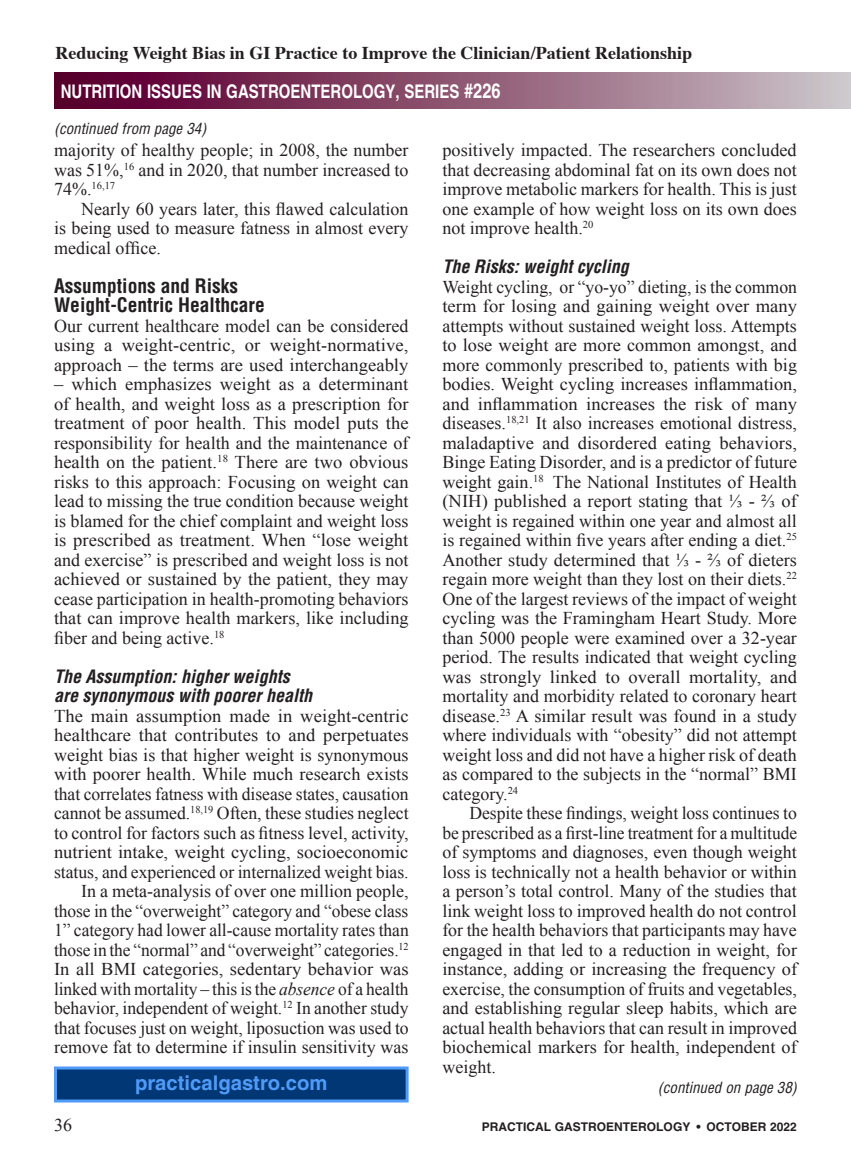
<style>
.page{position:relative;width:851px;height:1161px;background:#fff}
.page>*{position:absolute;margin:0;border:0;box-sizing:border-box;transform-origin:0 0}
.t1{font:700 20.25px "Helvetica";color:#509bf8}
.A_Subhead_first_line{font:700 condensed 19.5px/19.5px "Helvetica";color:#231f20}
.t2{font:700 18.75px "Helvetica";color:#fff;scale:.8 1}
.A_Body_Copy-1st_P{font:18px/19.5px "Times New Roman";color:#231f20;text-align:justify}
.A_Body_Copy{font:18px/19.5px "Times New Roman";color:#231f20;text-align:justify}
.Adrien_Subhead_Itali{font:italic 700 condensed 18px/19.5px "Helvetica";color:#231f20}
.t3{font:700 18px "Times";color:#231f20}
.t4{font:italic condensed 15px "Helvetica";color:#231f20}
.t5{font:700 12px "Helvetica";color:#231f20}
.A_Body_Copy-2{font:10.5px "Times New Roman";color:#231f20}
.s1{font-size:20.7px}
.s2{font-size:18px}
.s3{font-style:italic}
</style>
<div class="page">
<div style="left:54px;top:73px;width:796px;height:36px;background:linear-gradient(to right,#540024,#cac2c6)"></div>
<div style="left:54px;top:1066px;width:354px;height:36px;background:#013775;border:3px solid #509bf8"></div>
<p class="t3" style="left:56px;top:35px;width:638px">Reducing Weight Bias in GI Practice to Improve the Clinician/Patient Relationship</p>
<p class="t2" style="left:61px;top:79px;width:551px">NUTRITION ISSUES IN GASTROENTEROLOGY, SERIES <span class="s1">#226</span></p>
<p class="t4" style="left:54px;top:119px;width:154px">(continued from page 34)</p>
<p class="A_Body_Copy" style="left:54px;top:140px;width:356px">majority of healthy people; in 2008, the number was 51%,<sup>16</sup> and in 2020, that number increased to</p>
<p class="A_Body_Copy-2" style="left:54px;top:178px;width:63px"><span class="s2">74%.</span>16,17</p>
<p class="A_Body_Copy" style="left:54px;top:198px;width:356px;text-indent:27px">Nearly 60 years later, this flawed calculation is being used to measure fatness in almost every medical office.</p>
<p class="A_Subhead_first_line" style="left:54px;top:276px;width:212px">Assumptions and Risks<br>Weight-Centric Healthcare</p>
<p class="A_Body_Copy-1st_P" style="left:54px;top:315px;width:356px">Our current healthcare model can be considered using a weight-centric, or weight-normative, approach – the terms are used interchangeably</p>
<p class="A_Body_Copy-1st_P" style="left:54px;top:374px;width:356px">– which emphasizes weight as a determinant of health, and weight loss as a prescription for treatment of poor health. This model puts the responsibility for health and the maintenance of health on the patient.<sup>18</sup> There are two obvious risks to this approach: Focusing on weight can lead to missing the true condition because weight is blamed for the chief complaint and weight loss is prescribed as treatment. When “lose weight and exercise” is prescribed and weight loss is not achieved or sustained by the patient, they may cease participation in health-promoting behaviors that can improve health markers, like including fiber and being active.<sup>18</sup></p>
<p class="Adrien_Subhead_Itali" style="left:54px;top:666px;width:259px">The Assumption: higher weights are synonymous with poorer health</p>
<p class="A_Body_Copy-1st_P" style="left:54px;top:705px;width:356px">The main assumption made in weight-centric healthcare that contributes to and perpetuates weight bias is that higher weight is synonymous with poorer health. While much research exists that correlates fatness with disease states, causation cannot be assumed.<sup>18,19</sup> Often, these studies neglect to control for factors such as fitness level, activity, nutrient intake, weight cycling, socioeconomic status, and experienced or internalized weight bias.</p>
<p class="A_Body_Copy" style="left:54px;top:881px;width:356px;text-indent:27px">In a meta-analysis of over one million people, those in the “overweight” category and “obese class 1” category had lower all-cause mortality rates than those in the “normal” and “overweight” categories.<sup>12<br></sup>In all BMI categories, sedentary behavior was linked with mortality – this is the <span class="s3">absence</span> of a health behavior, independent of weight.<sup>12</sup> In another study that focuses just on weight, liposuction was used to remove fat to determine if insulin sensitivity was</p>
<p class="A_Body_Copy" style="left:442px;top:140px;width:356px">positively impacted. The researchers concluded that decreasing abdominal fat on its own does not improve metabolic markers for health. This is just one example of how weight loss on its own does not improve health.<sup>20</sup></p>
<p class="Adrien_Subhead_Itali" style="left:442px;top:257px;width:188px">The Risks: weight cycling</p>
<p class="A_Body_Copy-1st_P" style="left:442px;top:276px;width:356px">Weight cycling, or “yo-yo” dieting, is the common term for losing and gaining weight over many attempts without sustained weight loss. Attempts to lose weight are more common amongst, and more commonly prescribed to, patients with big bodies. Weight cycling increases inflammation, and inflammation increases the risk of many diseases.<sup>18,21</sup> It also increases emotional distress, maladaptive and disordered eating behaviors, Binge Eating Disorder, and is a predictor of future weight gain.<sup>18</sup> The National Institutes of Health (NIH) published a report stating that ⅓ - ⅔ of weight is regained within one year and almost all is regained within five years after ending a diet.<sup>25<br></sup>Another study determined that ⅓ - ⅔ of dieters regain more weight than they lost on their diets.<sup>22<br></sup>One of the largest reviews of the impact of weight cycling was the Framingham Heart Study. More than 5000 people were examined over a 32-year period. The results indicated that weight cycling was strongly linked to overall mortality, and mortality and morbidity related to coronary heart disease.<sup>23</sup> A similar result was found in a study where individuals with “obesity” did not attempt weight loss and did not have a higher risk of death as compared to the subjects in the “normal” BMI category.<sup>24</sup></p>
<p class="A_Body_Copy" style="left:442px;top:803px;width:356px;text-indent:27px">Despite these findings, weight loss continues to be prescribed as a first-line treatment for a multitude of symptoms and diagnoses, even though weight loss is technically not a health behavior or within a person’s total control. Many of the studies that link weight loss to improved health do not control for the health behaviors that participants may have engaged in that led to a reduction in weight, for instance, adding or increasing the frequency of exercise, the consumption of fruits and vegetables, and establishing regular sleep habits, which are actual health behaviors that can result in improved biochemical markers for health, independent of weight.</p>
<p class="t1" style="left:135px;top:1070px;width:194px">practicalgastro.com</p>
<p class="t4" style="left:657px;top:1078px;width:141px">(continued on page 38)</p>
<p class="A_Body_Copy-1st_P" style="left:54px;top:1115px;width:19px">36</p>
<p class="t5" style="left:482px;top:1119px;width:316px">PRACTICAL GASTROENTEROLOGY • OCTOBER 2022</p>
</div>
